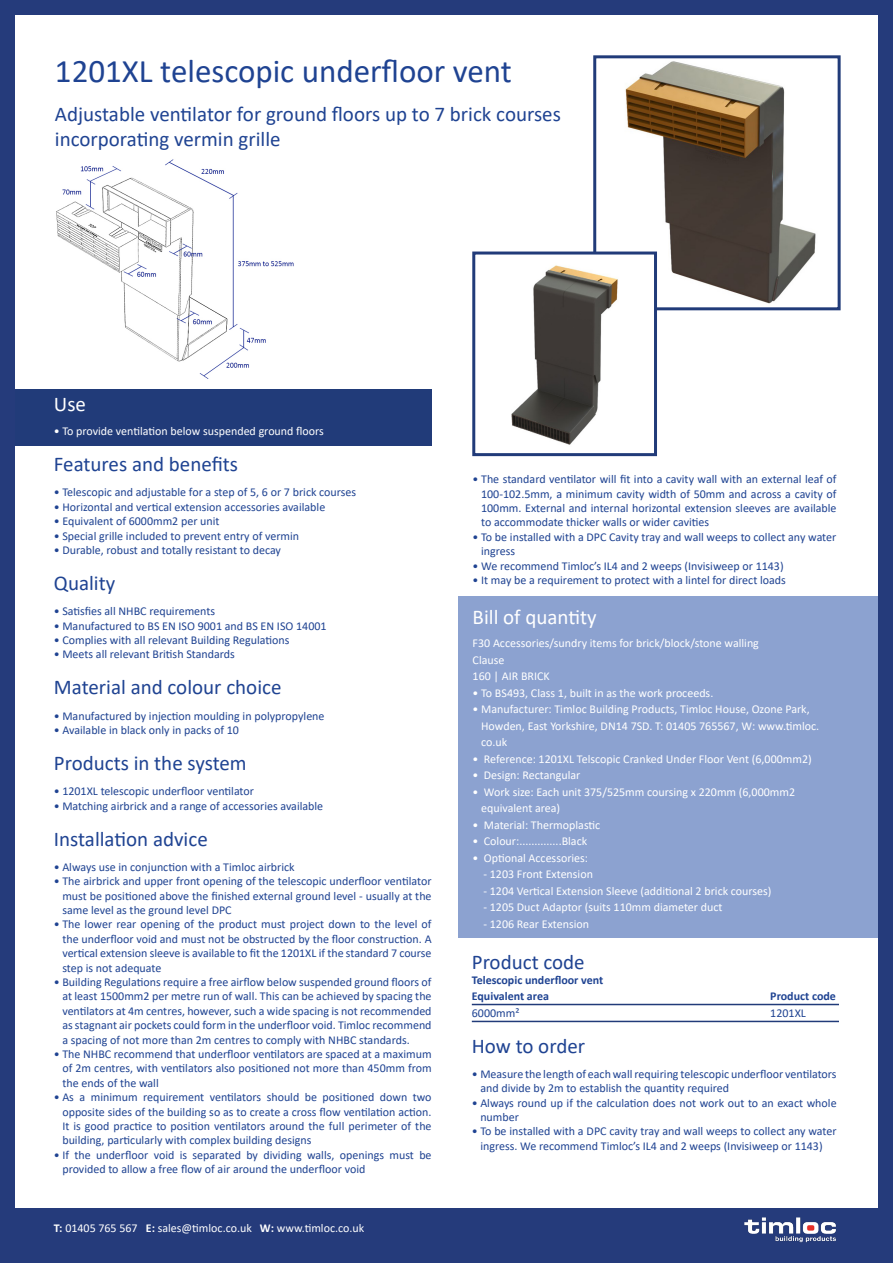
<style>
.page{position:relative;width:893px;height:1263px;background:#fff}
.page>*{position:absolute;margin:0;border:0;box-sizing:border-box;transform-origin:0 0}
.t1{font:33px "Calibri";color:#1f4392}
.t2{font:21px/25.2px "Calibri";color:#1f4392}
.t3{font:21px "Calibri";color:#fff}
.t4{font:12px/14.4px "Calibri";color:#1f4392;text-align:justify}
.t5{font:12px/16.5px "Calibri";color:#fff}
.t6{font:700 12px "Calibri";color:#1f4392}
.s1{font-weight:700}
</style>
<div class="page">
<div style="left:0;top:1px;width:15px;height:1262px;background:#253b7b"></div>
<div style="left:0;top:0;width:893px;height:14px;background:#253b7b"></div>
<div style="left:0;top:1209px;width:893px;height:54px;background:#253b7b"></div>
<div style="left:458px;top:596px;width:423px;height:342px;background:#8ca2d0"></div>
<div style="left:15px;top:389px;width:417px;height:56px;background:#213b79"></div>
<img style="left:614px;top:61px;width:202px;height:243px">
<div style="left:593px;top:55px;width:248px;height:255px;border:3px solid #213b79"></div>
<div style="left:474px;top:253px;width:181px;height:202px;background:#fff"></div>
<img style="left:512px;top:265px;width:106px;height:180px">
<div style="left:472px;top:252px;width:185px;height:204px;border:3px solid #213b79"></div>
<img style="left:56px;top:159px;width:238px;height:220px">
<div style="left:878px;top:0;width:15px;height:1263px;background:#253b7b"></div>
<img style="left:744px;top:1217px;width:92px;height:26px">
<hr style="left:472px;top:1021px;width:367px;height:1px;background:#213b79">
<hr style="left:472px;top:1004px;width:367px;height:1px;background:#213b79">
<p class="t1" style="left:55px;top:48px;width:459px">1201XL telescopic underfloor vent</p>
<p class="t2" style="left:55px;top:101px;width:507px">Adjustable ventilator for ground floors up to 7 brick courses incorporating vermin grille</p>
<p class="t3" style="left:54px;top:390px;width:34px">Use</p>
<p class="t5" style="left:54px;top:423px;width:272px">• To provide ventilation below suspended ground floors</p>
<p class="t2" style="left:54px;top:451px;width:186px">Features and benefits</p>
<p class="t4" style="left:54px;top:485px;width:304px">• Telescopic and adjustable for a step of 5, 6 or 7 brick courses</p>
<p class="t4" style="left:54px;top:499px;width:273px">• Horizontal and vertical extension accessories available</p>
<p class="t4" style="left:54px;top:514px;width:167px">• Equivalent of 6000mm2 per unit</p>
<p class="t4" style="left:54px;top:528px;width:247px">• Special grille included to prevent entry of vermin</p>
<p class="t4" style="left:54px;top:542px;width:229px">• Durable, robust and totally resistant to decay</p>
<p class="t2" style="left:54px;top:570px;width:63px">Quality</p>
<p class="t4" style="left:54px;top:604px;width:163px">• Satisfies all NHBC requirements</p>
<p class="t4" style="left:54px;top:618px;width:274px">• Manufactured to BS EN ISO 9001 and BS EN ISO 14001</p>
<p class="t4" style="left:54px;top:632px;width:237px">• Complies with all relevant Building Regulations</p>
<p class="t4" style="left:54px;top:647px;width:182px">• Meets all relevant British Standards</p>
<p class="t2" style="left:54px;top:674px;width:229px">Material and colour choice</p>
<p class="t4" style="left:54px;top:708px;width:272px">• Manufactured by injection moulding in polypropylene</p>
<p class="t4" style="left:54px;top:722px;width:187px">• Available in black only in packs of 10</p>
<p class="t2" style="left:54px;top:750px;width:194px">Products in the system</p>
<p class="t4" style="left:54px;top:784px;width:202px">• 1201XL telescopic underfloor ventilator</p>
<p class="t4" style="left:54px;top:798px;width:271px">• Matching airbrick and a range of accessories available</p>
<p class="t2" style="left:54px;top:825px;width:155px">Installation advice</p>
<p class="t4" style="left:54px;top:859px;width:242px">• Always use in conjunction with a Timloc airbrick</p>
<p class="t4" style="left:62px;top:874px;width:371px;text-indent:-9px">• The airbrick and upper front opening of the telescopic underfloor ventilator must be positioned above the finished external ground level - usually at the same level as the ground level DPC</p>
<p class="t4" style="left:62px;top:917px;width:371px;text-indent:-9px">• The lower rear opening of the product must project down to the level of the underfloor void and must not be obstructed by the floor construction. A vertical extension sleeve is available to fit the 1201XL if the standard 7 course step is not adequate</p>
<p class="t4" style="left:62px;top:974px;width:371px;text-indent:-9px">• Building Regulations require a free airflow below suspended ground floors of at least 1500mm2 per metre run of wall. This can be achieved by spacing the ventilators at 4m centres, however, such a wide spacing is not recommended as stagnant air pockets could form in the underfloor void. Timloc recommend a spacing of not more than 2m centres to comply with NHBC standards.</p>
<p class="t4" style="left:62px;top:1046px;width:371px;text-indent:-9px">• The NHBC recommend that underfloor ventilators are spaced at a maximum of 2m centres, with ventilators also positioned not more than 450mm from the ends of the wall</p>
<p class="t4" style="left:62px;top:1090px;width:371px;text-indent:-9px">• As a minimum requirement ventilators should be positioned down two opposite sides of the building so as to create a cross flow ventilation action.<br>It is good practice to position ventilators around the full perimeter of the building, particularly with complex building designs</p>
<p class="t4" style="left:62px;top:1147px;width:371px;text-indent:-9px">• If the underfloor void is separated by dividing walls, openings must be provided to allow a free flow of air around the underfloor void</p>
<p class="t5" style="left:54px;top:1220px;width:312px"><span class="s1">T:</span> 01405 765 567 <span class="s1">E:</span> sales@timloc.co.uk <span class="s1">W:</span> www.timloc.co.uk</p>
<p class="t4" style="left:481px;top:472px;width:357px;text-indent:-9px">• The standard ventilator will fit into a cavity wall with an external leaf of 100-102.5mm, a minimum cavity width of 50mm and across a cavity of 100mm. External and internal horizontal extension sleeves are available to accommodate thicker walls or wider cavities</p>
<p class="t4" style="left:481px;top:529px;width:357px;text-indent:-9px">• To be installed with a DPC Cavity tray and wall weeps to collect any water ingress</p>
<p class="t4" style="left:473px;top:558px;width:313px">• We recommend Timloc’s IL4 and 2 weeps (Invisiweep or 1143)</p>
<p class="t4" style="left:473px;top:572px;width:315px">• It may be a requirement to protect with a lintel for direct loads</p>
<p class="t3" style="left:473px;top:602px;width:126px">Bill of quantity</p>
<p class="t5" style="left:473px;top:635px;width:288px">F30 Accessories/sundry items for brick/block/stone walling</p>
<p class="t5" style="left:473px;top:651px;width:33px">Clause</p>
<p class="t5" style="left:473px;top:668px;width:79px">160 | AIR BRICK</p>
<p class="t5" style="left:473px;top:684px;width:242px">• To BS493, Class 1, built in as the work proceeds.</p>
<p class="t5" style="left:481px;top:701px;width:340px;text-indent:-9px">• Manufacturer: Timloc Building Products, Timloc House, Ozone Park,<br>Howden, East Yorkshire, DN14 7SD. T: 01405 765567, W: www.timloc. co.uk</p>
<p class="t5" style="left:473px;top:750px;width:341px">• Reference: 1201XL Telscopic Cranked Under Floor Vent (6,000mm2)</p>
<p class="t5" style="left:473px;top:767px;width:109px">• Design: Rectangular</p>
<p class="t5" style="left:481px;top:783px;width:315px;text-indent:-9px">• Work size: Each unit 375/525mm coursing x 220mm (6,000mm2 equivalent area)</p>
<p class="t5" style="left:473px;top:816px;width:129px">• Material: Thermoplastic</p>
<p class="t5" style="left:473px;top:833px;width:116px">• Colour:..............Black</p>
<p class="t5" style="left:473px;top:849px;width:117px">• Optional Accessories:</p>
<p class="t5" style="left:483px;top:866px;width:111px">- 1203 Front Extension</p>
<p class="t5" style="left:483px;top:882px;width:290px">- 1204 Vertical Extension Sleeve (additional 2 brick courses)</p>
<p class="t5" style="left:483px;top:899px;width:241px">- 1205 Duct Adaptor (suits 110mm diameter duct</p>
<p class="t5" style="left:483px;top:915px;width:107px">- 1206 Rear Extension</p>
<p class="t2" style="left:472px;top:949px;width:114px">Product code</p>
<p class="t6" style="left:472px;top:971px;width:133px">Telescopic underfloor vent</p>
<p class="t6" style="left:472px;top:988px;width:79px">Equivalent area</p>
<p class="t4" style="left:472px;top:1005px;width:49px">6000mm²</p>
<p class="t6" style="left:770px;top:988px;width:67px">Product code</p>
<p class="t4" style="left:770px;top:1005px;width:37px">1201XL</p>
<p class="t2" style="left:472px;top:1032px;width:115px">How to order</p>
<p class="t4" style="left:480px;top:1066px;width:358px;text-indent:-9px">• Measure the length of each wall requiring telescopic underfloor ventilators and divide by 2m to establish the quantity required</p>
<p class="t4" style="left:480px;top:1095px;width:358px;text-indent:-9px">• Always round up if the calculation does not work out to an exact whole number</p>
<p class="t4" style="left:472px;top:1124px;width:366px;text-align:center">• To be installed with a DPC cavity tray and wall weeps to collect any water ingress. We recommend Timloc’s IL4 and 2 weeps (Invisiweep or 1143)</p>
</div>
